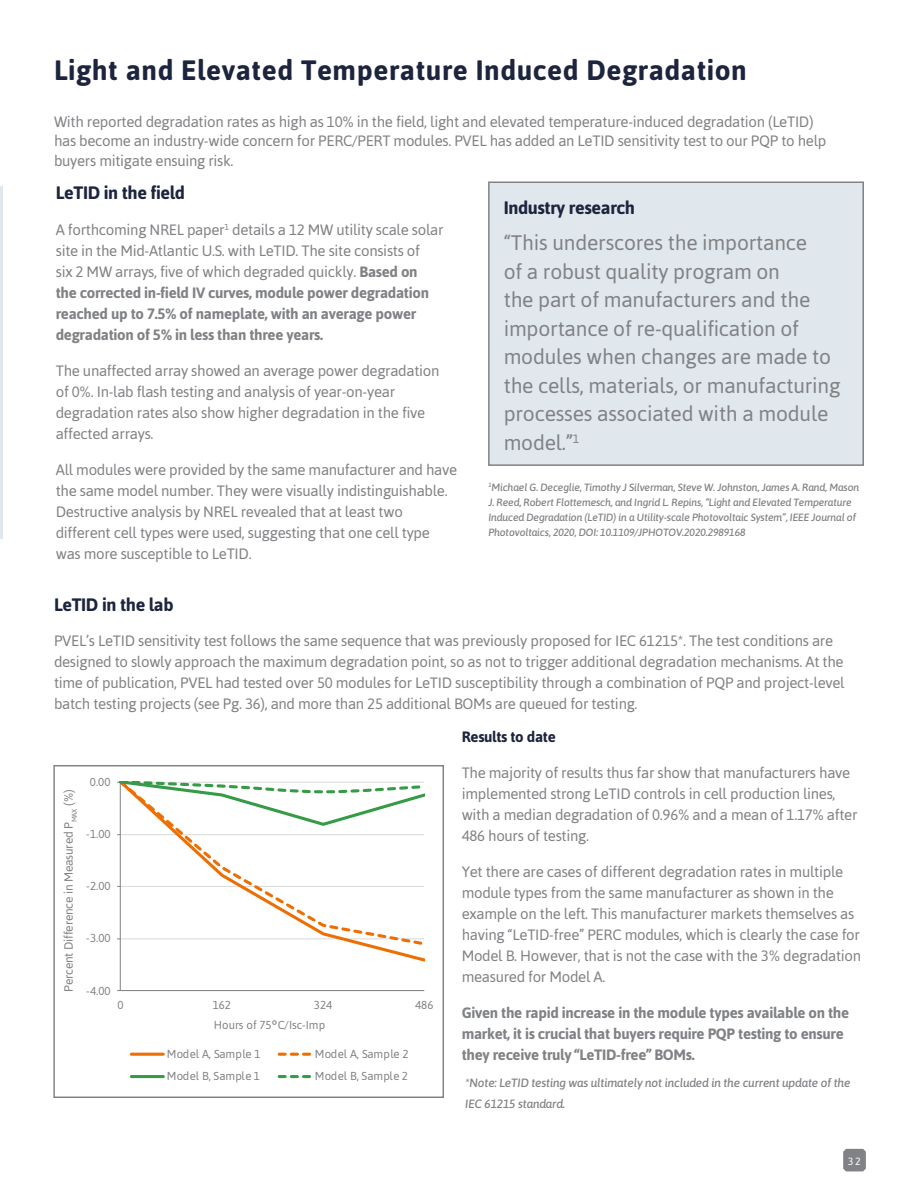
<style>
.page{position:relative;width:918px;height:1188px;background:#fff}
.page>*{position:absolute;margin:0;border:0;box-sizing:border-box;transform-origin:0 0}
.t1{font:700 28.05px "Asap";letter-spacing:.02em;color:#1d243d}
.t2{font:21px/28.5px "Asap";letter-spacing:-.01em;color:#808285}
.t3{font:700 18px "Asap";letter-spacing:-.02em;color:#1d243d}
.t4{font:15px/21px "Asap";letter-spacing:-.02em;color:#808285}
.t5{font:700 15px/21px "Asap";letter-spacing:-.02em;color:#808285}
.t6{font:700 15px "Asap";letter-spacing:-.02em;color:#1d243d}
.t7{font:italic 500 12px/21px "Asap";letter-spacing:-.02em;color:#808285}
.t8{font:12px "Asap";letter-spacing:-.02em;color:#808285}
.t9{font:11.55px "Asap";color:#808285}
.t10{font:11.55px "Asap";letter-spacing:.02em;color:#808285}
.t11{font:italic 500 10.5px/15px "Asap";letter-spacing:-.02em;color:#808285}
.t12{font:10.5px "Asap";color:#fff}
.s1{font-weight:700}
.s2{font-family:"Verdana"}
</style>
<div class="page">
<svg style="left:843px;top:1149px;width:23px;height:22px"></svg>
<hr style="left:0;top:187px;width:2px;height:352px;background:#e0e8ed">
<div style="left:488px;top:182px;width:376px;height:284px;background:#e0e8ed;border:2px solid #808285"></div>
<div style="left:53px;top:765px;width:391px;height:333px;background:#fff;border:1px solid #808285"></div>
<hr style="left:120px;top:782px;width:1px;height:209px;background:#808285">
<hr style="left:120px;top:990px;width:304px;height:1px;background:#808285">
<svg style="left:120px;top:947px;width:305px;height:17px"></svg>
<svg style="left:120px;top:828px;width:304px;height:119px"></svg>
<svg style="left:117px;top:782px;width:308px;height:46px"></svg>
<hr style="left:131px;top:1053px;width:32px;height:3px;background:#ed6f03">
<svg style="left:279px;top:1053px;width:32px;height:3px"></svg>
<hr style="left:131px;top:1075px;width:32px;height:3px;background:#369b47">
<svg style="left:279px;top:1075px;width:32px;height:3px"></svg>
<h1 class="t1" style="left:54px;top:54px;width:694px">Light and Elevated Temperature Induced Degradation</h1>
<p class="t4" style="left:54px;top:111px;width:774px;line-height:19.6px">With reported degradation rates as high as 10% in the field, light and elevated temperature-induced degradation (LeTID) has become an industry-wide concern for PERC/PERT modules. PVEL has added an LeTID sensitivity test to our PQP to help buyers mitigate ensuing risk.</p>
<p class="t3" style="left:56px;top:182px;width:131px">LeTID in the field</p>
<p class="t4" style="left:56px;top:219px;width:389px">A forthcoming NREL paper<sup>1</sup> details a 12 MW utility scale solar site in the Mid-Atlantic U.S. with LeTID. The site consists of<br>six 2 MW arrays, five of which degraded quickly. <span class="s1">Based on<br>the corrected in-field IV curves, module power degradation reached up to 7.5% of nameplate, with an average power degradation of 5% in less than three years.</span></p>
<p class="t4" style="left:56px;top:360px;width:385px">The unaffected array showed an average power degradation of 0%. In-lab flash testing and analysis of year-on-year degradation rates also show higher degradation in the five affected arrays.</p>
<p class="t4" style="left:56px;top:459px;width:403px">All modules were provided by the same manufacturer and have the same model number. They were visually indistinguishable.<br>Destructive analysis by NREL revealed that at least two different cell types were used, suggesting that one cell type was more susceptible to LeTID.</p>
<p class="t3" style="left:504px;top:197px;width:133px">Industry research</p>
<p class="t2" style="left:504px;top:229px;width:338px">“This underscores the importance<br>of a robust quality program on<br>the part of manufacturers and the importance of re-qualification of modules when changes are made to the cells, materials, or manufacturing processes associated with a module model.”<sup>1</sup></p>
<p class="t11" style="left:488px;top:479px;width:372px"><sup>1</sup>Michael G. Deceglie, Timothy J Silverman, Steve W. Johnston, James A. Rand, Mason J. Reed, Robert Flottemesch, and Ingrid L. Repins, “Light and Elevated Temperature Induced Degradation (LeTID) in a Utility-scale Photovoltaic System”, IEEE Journal of Photovoltaics, 2020, DOI: 10.1109/JPHOTOV.2020.2989168</p>
<p class="t3" style="left:54px;top:594px;width:121px">LeTID in the lab</p>
<p class="t4" style="left:54px;top:630px;width:792px">PVEL’s LeTID sensitivity test follows the same sequence that was previously proposed for IEC 61215*. The test conditions are designed to slowly approach the maximum degradation point, so as not to trigger additional degradation mechanisms. At the time of publication, PVEL had tested over 50 modules for LeTID susceptibility through a combination of PQP and project-level batch testing projects (see Pg. 36), and more than 25 additional BOMs are queued for testing.</p>
<p class="t8" style="left:62px;top:992px;width:203px;rotate:-90deg">Percent Difference in Measured P<sub>MAX</sub> (%)</p>
<p class="t9" style="left:90px;top:775px;width:22px">0.00</p>
<p class="t9" style="left:86px;top:827px;width:26px">-1.00</p>
<p class="t9" style="left:86px;top:880px;width:26px">-2.00</p>
<p class="t9" style="left:86px;top:932px;width:26px">-3.00</p>
<p class="t9" style="left:86px;top:984px;width:26px">-4.00</p>
<p class="t9" style="left:118px;top:998px;width:8px">0</p>
<p class="t9" style="left:213px;top:998px;width:20px">162</p>
<p class="t9" style="left:314px;top:998px;width:20px">324</p>
<p class="t9" style="left:415px;top:998px;width:20px">486</p>
<p class="t9" style="left:214px;top:1018px;width:145px">Hours of 75<span class="s2">°</span>C/Isc-Imp Stress</p>
<p class="t9" style="left:167px;top:1048px;width:95px">Model A, Sample 1</p>
<p class="t9" style="left:315px;top:1048px;width:95px">Model A, Sample 2</p>
<p class="t10" style="left:167px;top:1070px;width:94px">Model B, Sample 1</p>
<p class="t10" style="left:315px;top:1070px;width:94px">Model B, Sample 2</p>
<p class="t6" style="left:462px;top:728px;width:96px">Results to date</p>
<p class="t4" style="left:462px;top:762px;width:397px">The majority of results thus far show that manufacturers have implemented strong LeTID controls in cell production lines, with a median degradation of 0.96% and a mean of 1.17% after 486 hours of testing.</p>
<p class="t4" style="left:462px;top:861px;width:401px">Yet there are cases of different degradation rates in multiple module types from the same manufacturer as shown in the example on the left. This manufacturer markets themselves as having “LeTID-free” PERC modules, which is clearly the case for Model B. However, that is not the case with the 3% degradation measured for Model A.</p>
<p class="t5" style="left:462px;top:1002px;width:389px">Given the rapid increase in the module types available on the market, it is crucial that buyers require PQP testing to ensure they receive truly “LeTID-free” BOMs.</p>
<p class="t7" style="left:465px;top:1071px;width:387px">*Note: LeTID testing was ultimately not included in the current update of the<br>IEC 61215 standard.</p>
<p class="t12" style="left:848px;top:1155px;width:15px">32</p>
</div>
